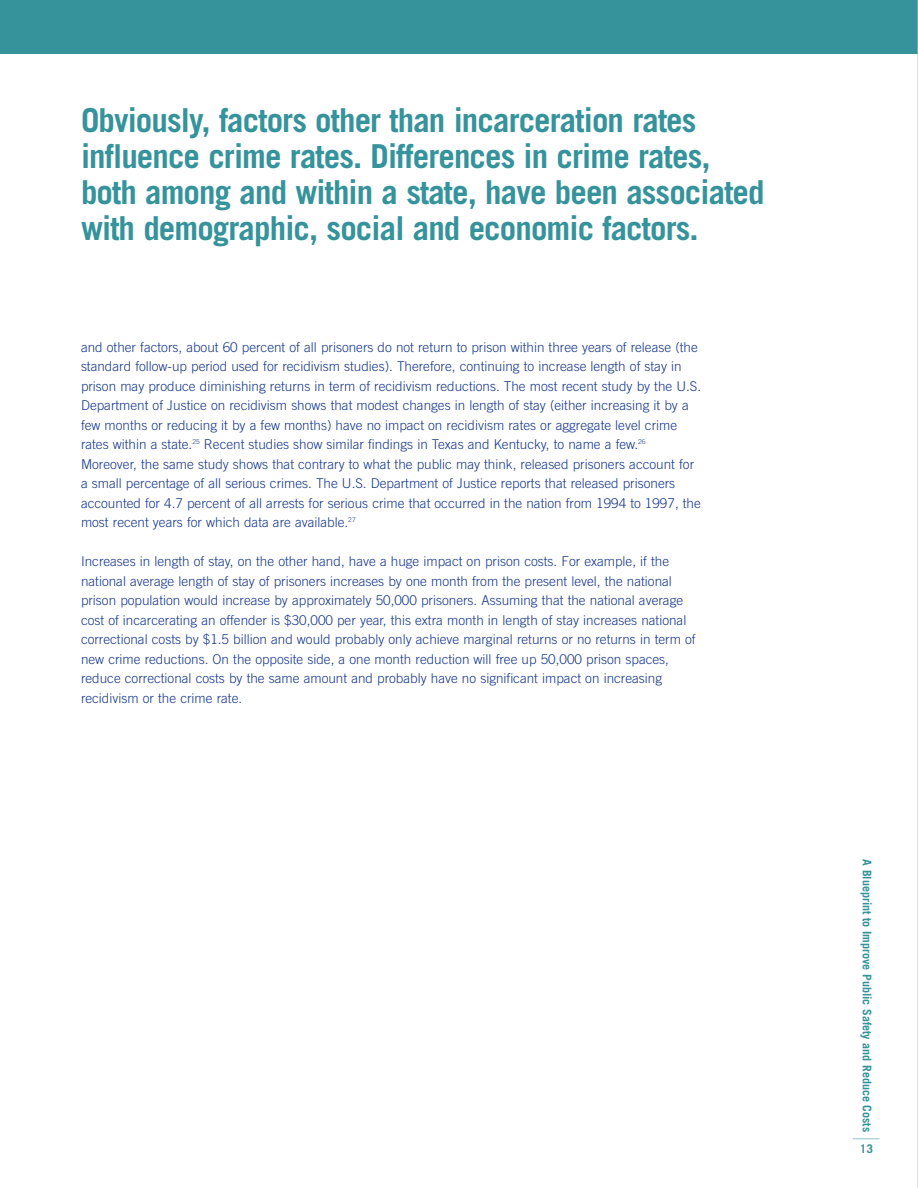
<style>
.page{position:relative;width:918px;height:1188px;background:#fff}
.page>*{position:absolute;margin:0;border:0;box-sizing:border-box;transform-origin:0 0}
.t1{font:700 33px/36px "Trade Gothic";letter-spacing:-.03em;color:#36939b}
.t2{font:300 13.5px/19.5px "Trade Gothic";color:#173889}
.t3{font:700 12px "Trade Gothic";color:#36939b}
</style>
<div class="page">
<svg style="left:853px;top:1138px;width:26px;height:1px"></svg>
<div style="left:0;top:0;width:918px;height:54px;background:#36939b"></div>
<hr style="left:917px;top:0;width:1px;height:1188px;background:#bcbec0">
<h1 class="t1" style="left:81px;top:105px;width:685px">Obviously, factors other than incarceration rates influence crime rates. Differences in crime rates, both among and within a state, have been associated with demographic, social and economic factors.</h1>
<p class="t2" style="left:81px;top:338px;width:622px">and other factors, about 60 percent of all prisoners do not return to prison within three years of release (the standard follow-up period used for recidivism studies). Therefore, continuing to increase length of stay in prison may produce diminishing returns in term of recidivism reductions. The most recent study by the U.S.<br>Department of Justice on recidivism shows that modest changes in length of stay (either increasing it by a few months or reducing it by a few months) have no impact on recidivism rates or aggregate level crime rates within a state.<sup>25</sup> Recent studies show similar findings in Texas and Kentucky, to name a few.<sup>26<br></sup>Moreover, the same study shows that contrary to what the public may think, released prisoners account for a small percentage of all serious crimes. The U.S. Department of Justice reports that released prisoners accounted for 4.7 percent of all arrests for serious crime that occurred in the nation from 1994 to 1997, the most recent years for which data are available.<sup>27</sup></p>
<p class="t2" style="left:81px;top:553px;width:616px">Increases in length of stay, on the other hand, have a huge impact on prison costs. For example, if the national average length of stay of prisoners increases by one month from the present level, the national prison population would increase by approximately 50,000 prisoners. Assuming that the national average cost of incarcerating an offender is $30,000 per year, this extra month in length of stay increases national correctional costs by $1.5 billion and would probably only achieve marginal returns or no returns in term of new crime reductions. On the opposite side, a one month reduction will free up 50,000 prison spaces, reduce correctional costs by the same amount and probably have no significant impact on increasing recidivism or the crime rate.</p>
<p class="t3" style="left:872px;top:859px;width:274px;rotate:90deg">A Blueprint to Improve Public Safety and Reduce Costs</p>
<p class="t3" style="left:860px;top:1144px;width:15px">13</p>
</div>
